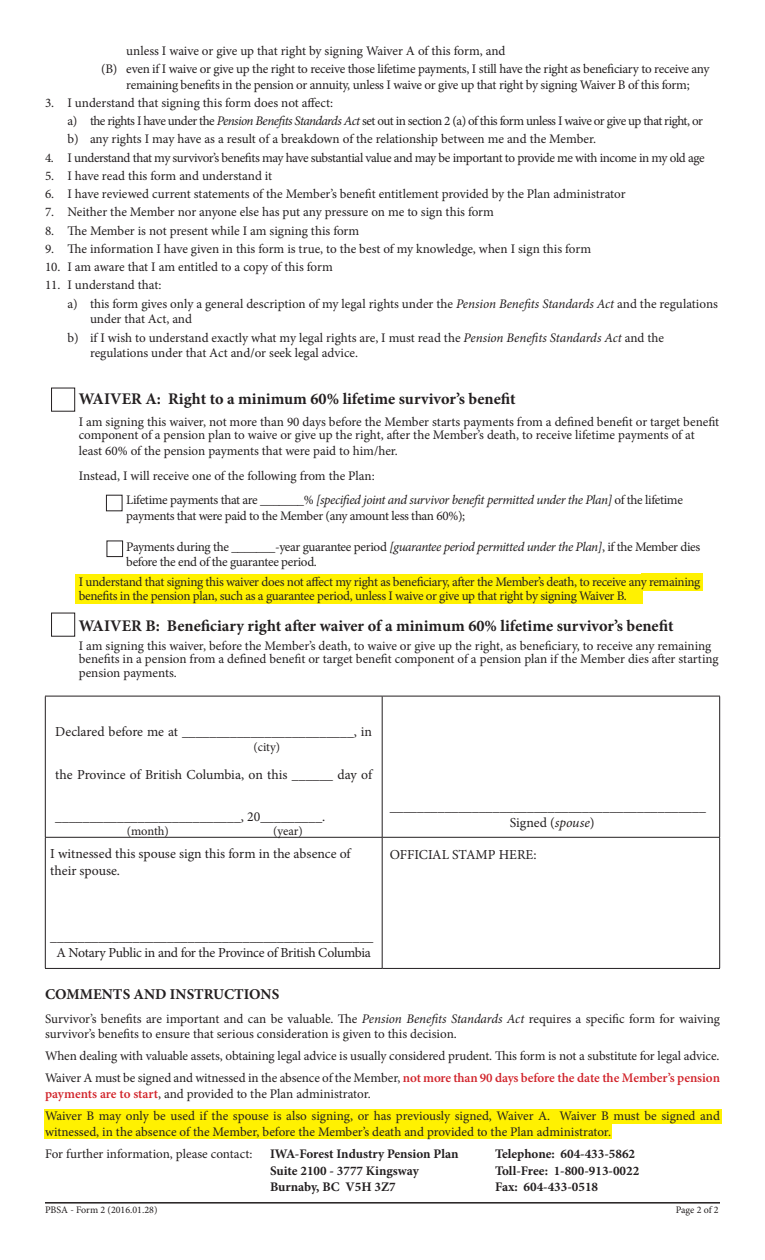
<style>
.page{position:relative;width:765px;height:1260px;background:#fff}
.page>*{position:absolute;margin:0;border:0;box-sizing:border-box;transform-origin:0 0}
.t1{font:700 16.25px "Minion Pro";color:#231f20}
.t2{font:700 15px "Minion Pro";color:#231f20}
.t3{font:13.75px/16.5px "Minion Pro";letter-spacing:-.005em;color:#231f20}
.t4{font:13.75px/16.5px "Minion Pro";letter-spacing:-.025em;color:#231f20;text-align:center}
.t5{font:13.12px/15.8px "Minion Pro";letter-spacing:-.01em;color:#231f20}
.t6{font:13.12px/15.8px "Minion Pro";letter-spacing:-.03em;color:#231f20}
.t7{font:700 13.12px "Minion Pro";color:#231f20}
.t8{font:13.12px "Minion Pro";letter-spacing:-.04em;color:#231f20}
.t9{font:13.12px "Minion Pro";letter-spacing:-.035em;color:#231f20}
.t10{font:12.5px "Minion Pro";letter-spacing:-.005em;color:#231f20}
.t11{font:10px "Minion Pro";color:#231f20}
.s1{font-style:italic}
.s2{font-weight:600;color:#d1232a}
</style>
<div class="page">
<div style="left:641px;top:574px;width:62px;height:17px;background:#fff101"></div>
<div style="left:75px;top:574px;width:567px;height:30px;background:#fff101"></div>
<div style="left:611px;top:1109px;width:110px;height:15px;background:#fff101"></div>
<div style="left:44px;top:1109px;width:568px;height:30px;background:#fff101"></div>
<hr style="left:45px;top:696px;width:337px;height:1px;background:#231f20">
<hr style="left:45px;top:696px;width:1px;height:141px;background:#231f20">
<hr style="left:382px;top:696px;width:338px;height:1px;background:#231f20">
<hr style="left:382px;top:696px;width:1px;height:141px;background:#231f20">
<hr style="left:719px;top:696px;width:1px;height:141px;background:#231f20">
<hr style="left:45px;top:837px;width:337px;height:1px;background:#231f20">
<hr style="left:45px;top:838px;width:1px;height:130px;background:#231f20">
<hr style="left:382px;top:837px;width:338px;height:1px;background:#231f20">
<hr style="left:719px;top:838px;width:1px;height:130px;background:#231f20">
<hr style="left:45px;top:968px;width:337px;height:1px;background:#231f20">
<hr style="left:382px;top:968px;width:338px;height:1px;background:#231f20">
<hr style="left:382px;top:838px;width:1px;height:130px;background:#231f20">
<hr style="left:45px;top:1202px;width:675px;height:1px;background:#231f20">
<hr style="left:45px;top:1203px;width:675px;height:1px;background:#231f20">
<div style="left:51px;top:613px;width:24px;height:24px;border:1px solid #231f20"></div>
<div style="left:51px;top:388px;width:24px;height:23px;border:1px solid #231f20"></div>
<div style="left:106px;top:495px;width:16px;height:16px;border:1px solid #231f20"></div>
<div style="left:107px;top:541px;width:16px;height:16px;border:1px solid #231f20"></div>
<p class="t5" style="left:126px;top:43px;width:381px">unless I waive or give up that right by signing Waiver A of this form, and</p>
<p class="t5" style="left:101px;top:61px;width:610px;text-align:center">(B) even if I waive or give up the right to receive those lifetime payments, I still have the right as beneficiary to receive any remaining benefits in the pension or annuity, unless I waive or give up that right by signing Waiver B of this form;</p>
<p class="t5" style="left:45px;top:95px;width:290px">3. I understand that signing this form does not affect:</p>
<p class="t8" style="left:68px;top:112px;width:637px">a) the rights I have under the <span class="s1">Pension Benefits Standards Act</span> set out in section 2 (a) of this form unless I waive or give up that right, or</p>
<p class="t5" style="left:68px;top:131px;width:530px">b) any rights I may have as a result of a breakdown of the relationship between me and the Member.</p>
<p class="t9" style="left:45px;top:149px;width:661px">4. I understand that my survivor’s benefits may have substantial value and may be important to provide me with income in my old age</p>
<p class="t5" style="left:45px;top:168px;width:229px">5. I have read this form and understand it</p>
<p class="t5" style="left:45px;top:186px;width:582px">6. I have reviewed current statements of the Member’s benefit entitlement provided by the Plan administrator</p>
<p class="t5" style="left:45px;top:204px;width:451px">7. Neither the Member nor anyone else has put any pressure on me to sign this form</p>
<p class="t5" style="left:45px;top:223px;width:316px">8. The Member is not present while I am signing this form</p>
<p class="t5" style="left:45px;top:241px;width:548px">9. The information I have given in this form is true, to the best of my knowledge, when I sign this form</p>
<p class="t5" style="left:45px;top:259px;width:289px">10. I am aware that I am entitled to a copy of this form</p>
<p class="t5" style="left:45px;top:277px;width:118px">11. I understand that:</p>
<p class="t5" style="left:90px;top:296px;width:629px;text-indent:-22px">a) this form gives only a general description of my legal rights under the <span class="s1">Pension Benefits Standards Act</span> and the regulations under that Act, and</p>
<p class="t5" style="left:90px;top:330px;width:576px;text-indent:-22px">b) if I wish to understand exactly what my legal rights are, I must read the <span class="s1">Pension Benefits Standards Act</span> and the regulations under that Act and/or seek legal advice.</p>
<p class="t1" style="left:79px;top:388px;width:438px">WAIVER A: Right to a minimum 60% lifetime survivor’s benefit</p>
<p class="t5" style="left:79px;top:415px;width:642px;line-height:13.8px">I am signing this waiver, not more than 90 days before the Member starts payments from a defined benefit or target benefit component of a pension plan to waive or give up the right, after the Member’s death, to receive lifetime payments of at</p>
<p class="t5" style="left:79px;top:443px;width:321px">least 60% of the pension payments that were paid to him/her.</p>
<p class="t5" style="left:79px;top:468px;width:298px">Instead, I will receive one of the following from the Plan:</p>
<p class="t6" style="left:126px;top:492px;width:558px">Lifetime payments that are _______% <span class="s1">[specified joint and survivor benefit permitted under the Plan]</span> of the lifetime payments that were paid to the Member (any amount less than 60%);</p>
<p class="t5" style="left:126px;top:539px;width:576px">Payments during the _______-year guarantee period <span class="s1">[guarantee period permitted under the Plan]</span>, if the Member dies before the end of the guarantee period.</p>
<p class="t5" style="left:79px;top:575px;width:623px;line-height:13.8px">I understand that signing this waiver does not affect my right as beneficiary, after the Member’s death, to receive any remaining benefits in the pension plan, such as a guarantee period, unless I waive or give up that right by signing Waiver B.</p>
<p class="t1" style="left:79px;top:614px;width:596px">WAIVER B: Beneficiary right after waiver of a minimum 60% lifetime survivor’s benefit</p>
<p class="t5" style="left:79px;top:639px;width:642px;line-height:13.8px">I am signing this waiver, before the Member’s death, to waive or give up the right, as beneficiary, to receive any remaining benefits in a pension from a defined benefit or target benefit component of a pension plan if the Member dies after starting pension payments.</p>
<p class="t3" style="left:55px;top:724px;width:318px">Declared before me at _________________________, in</p>
<p class="t3" style="left:55px;top:766px;width:318px">the Province of British Columbia, on this ______ day of</p>
<p class="t3" style="left:55px;top:809px;width:272px">___________________________, 20_________.</p>
<p class="t10" style="left:254px;top:738px;width:28px">(city)</p>
<p class="t10" style="left:127px;top:822px;width:44px">(month)</p>
<p class="t10" style="left:273px;top:822px;width:31px">(year)</p>
<p class="t3" style="left:50px;top:846px;width:302px">I witnessed this spouse sign this form in the absence of their spouse.</p>
<p class="t3" style="left:390px;top:798px;width:318px">______________________________________________</p>
<p class="t3" style="left:510px;top:815px;width:86px">Signed (<span class="s1">spouse</span>)</p>
<p class="t3" style="left:390px;top:846px;width:148px">OFFICIAL STAMP HERE:</p>
<p class="t4" style="left:50px;top:928px;width:325px">_______________________________________________<br>A Notary Public in and for the Province of British Columbia</p>
<p class="t2" style="left:45px;top:984px;width:236px">COMMENTS AND INSTRUCTIONS</p>
<p class="t5" style="left:45px;top:1010px;width:677px">Survivor’s benefits are important and can be valuable. The <span class="s1">Pension Benefits Standards Act</span> requires a specific form for waiving survivor’s benefits to ensure that serious consideration is given to this decision.</p>
<p class="t5" style="left:45px;top:1048px;width:676px">When dealing with valuable assets, obtaining legal advice is usually considered prudent. This form is not a substitute for legal advice.</p>
<p class="t5" style="left:45px;top:1070px;width:677px">Waiver A must be signed and witnessed in the absence of the Member, <span class="s2">not more than 90 days before the date the Member’s pension payments are to start</span>, and provided to the Plan administrator.</p>
<p class="t5" style="left:45px;top:1108px;width:676px">Waiver B may only be used if the spouse is also signing, or has previously signed, Waiver A. Waiver B must be signed and witnessed, in the absence of the Member, before the Member’s death and provided to the Plan administrator.</p>
<p class="t5" style="left:45px;top:1146px;width:209px">For further information, please contact:</p>
<p class="t7" style="left:270px;top:1145px;width:190px">IWA-Forest Industry Pension Plan</p>
<p class="t7" style="left:495px;top:1145px;width:142px">Telephone: 604-433-5862</p>
<p class="t7" style="left:270px;top:1161px;width:150px">Suite 2100 - 3777 Kingsway</p>
<p class="t7" style="left:495px;top:1161px;width:146px">Toll-Free: 1-800-913-0022</p>
<p class="t7" style="left:270px;top:1177px;width:127px">Burnaby, BC V5H 3Z7</p>
<p class="t7" style="left:495px;top:1177px;width:105px">Fax: 604-433-0518</p>
<p class="t11" style="left:45px;top:1203px;width:114px">PBSA - Form 2 (2016.01.28)</p>
<p class="t11" style="left:676px;top:1203px;width:44px">Page 2 of 2</p>
</div>
